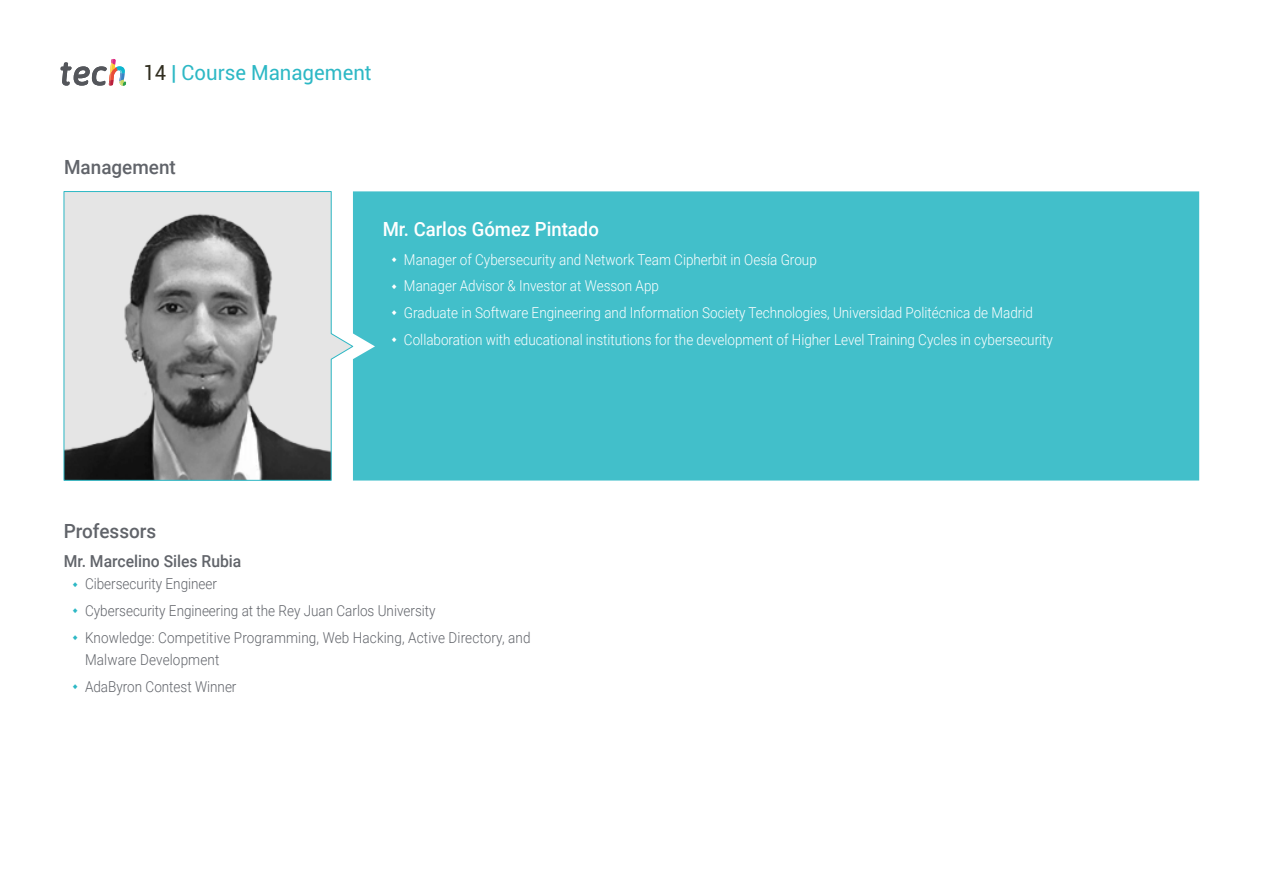
<style>
.page{position:relative;width:1263px;height:893px;background:#fff}
.page>*{position:absolute;margin:0;border:0;box-sizing:border-box;transform-origin:0 0}
.t1{font:21px "Roboto";color:#2db8c5}
.t2{font:500 19.5px "Roboto";color:#fff;scale:.95 1}
.t3{font:500 19.5px "Roboto";color:#61646a}
.t4{font:500 16.5px "Roboto";color:#61646a;scale:.95 1}
.t5{font:300 15px/26.7px "Roboto";color:#fff;scale:.9 1}
.t6{font:300 15px/26.7px "Roboto";color:#61646a;scale:.9 1}
.s1{color:#312e20}
</style>
<div class="page">
<div style="left:353px;top:191px;width:846px;height:290px;background:#42bfca"></div>
<svg style="left:64px;top:191px;width:289px;height:290px;background:#afb1b1"></svg>
<svg style="left:61px;top:59px;width:65px;height:27px"></svg>
<svg style="left:392px;top:257px;width:5px;height:5px"></svg>
<svg style="left:392px;top:284px;width:5px;height:5px"></svg>
<svg style="left:392px;top:310px;width:5px;height:5px"></svg>
<svg style="left:392px;top:337px;width:5px;height:5px"></svg>
<h1 class="t1" style="left:144px;top:57px;width:229px"><span class="s1">14</span> | Course Management</h1>
<h2 class="t3" style="left:64px;top:154px;width:113px">Management</h2>
<h2 class="t3" style="left:64px;top:517px;width:94px">Professors</h2>
<h2 class="t2" style="left:383px;top:215px;width:229px">Mr. Carlos Gómez Pintado</h2>
<p class="t5" style="left:404px;top:245px;width:723px">Manager of Cybersecurity and Network Team Cipherbit in Oesía Group<br>Manager Advisor &amp; Investor at Wesson App<br>Graduate in Software Engineering and Information Society Technologies, Universidad Politécnica de Madrid Collaboration with educational institutions for the development of Higher Level Training Cycles in cybersecurity</p>
<p class="t4" style="left:64px;top:550px;width:188px">Mr. Marcelino Siles Rubia</p>
<p class="t6" style="left:85px;top:570px;width:497px">Cibersecurity Engineer<br>Cybersecurity Engineering at the Rey Juan Carlos University<br>Knowledge: Competitive Programming, Web Hacking, Active Directory, and</p>
<p class="t6" style="left:85px;top:646px;width:170px">Malware Development<br>AdaByron Contest Winner</p>
</div>
